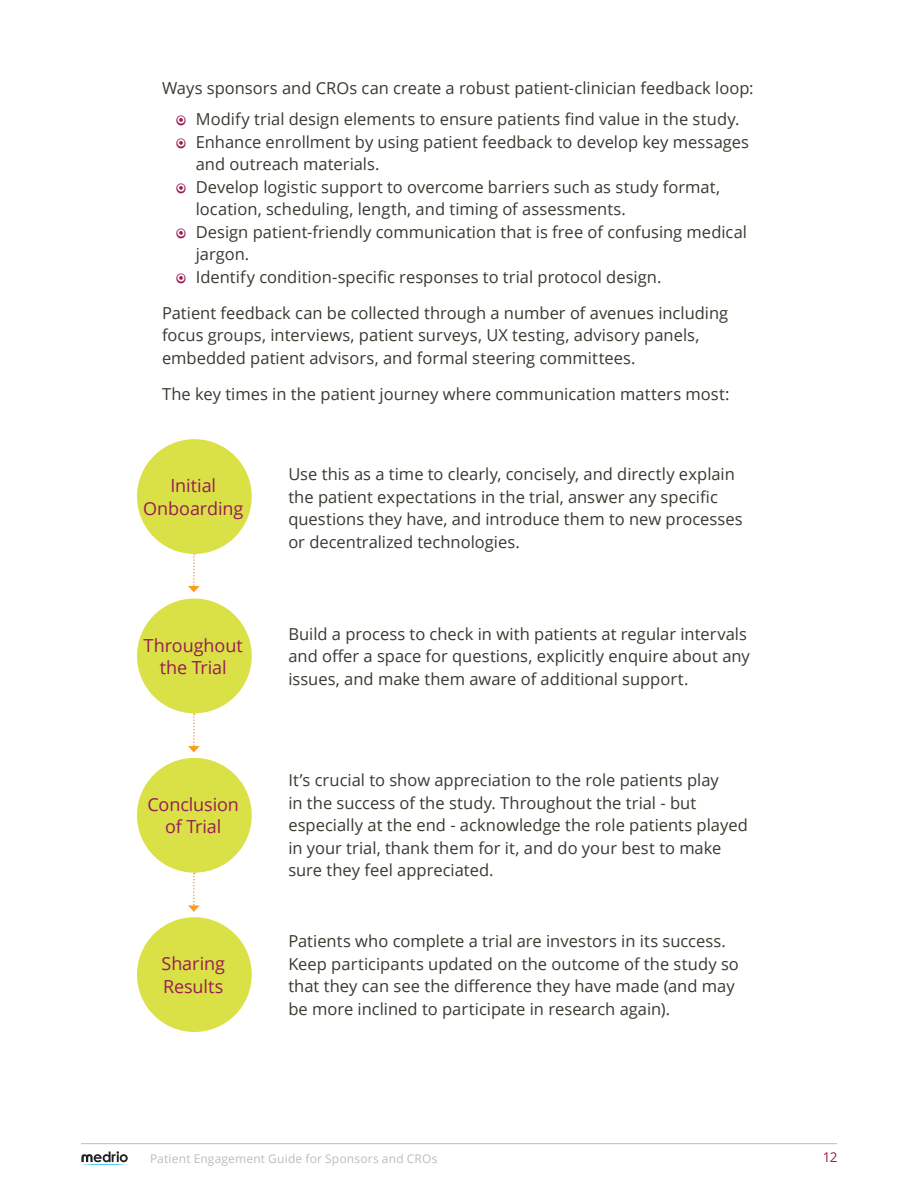
<style>
.page{position:relative;width:918px;height:1188px;background:#fff}
.page>*{position:absolute;margin:0;border:0;box-sizing:border-box;transform-origin:0 0}
.Body_Copy{font:18px/22.5px "Open Sans";letter-spacing:-.005em;color:#991b52;text-align:center}
.Body_Copy-2{font:16.5px/22.5px "Open Sans";color:#383a2f}
.t1{font:13.5px "Open Sans";color:#991b52}
.t2{font:12px "Open Sans";letter-spacing:.015em;color:#bebcbc}
</style>
<div class="page">
<hr style="left:81px;top:1143px;width:756px;height:1px;background:#bebcbc">
<svg style="left:81px;top:1151px;width:47px;height:14px"></svg>
<svg style="left:188px;top:554px;width:12px;height:38px"></svg>
<svg style="left:188px;top:713px;width:12px;height:39px"></svg>
<svg style="left:188px;top:873px;width:12px;height:39px"></svg>
<div style="left:137px;top:439px;width:115px;height:115px;background:#d9e146;border-radius:50%"></div>
<div style="left:137px;top:599px;width:115px;height:114px;background:#d9e146;border-radius:50%"></div>
<div style="left:137px;top:758px;width:115px;height:115px;background:#d9e146;border-radius:50%"></div>
<div style="left:137px;top:917px;width:115px;height:115px;background:#d9e146;border-radius:50%"></div>
<p class="Body_Copy-2" style="left:162px;top:76px;width:593px">Ways sponsors and CROs can create a robust patient-clinician feedback loop:</p>
<p class="Body_Copy-2" style="left:196px;top:107px;width:545px">Modify trial design elements to ensure patients find value in the study.</p>
<p class="Body_Copy-2" style="left:196px;top:130px;width:555px">Enhance enrollment by using patient feedback to develop key messages and outreach materials.</p>
<p class="Body_Copy-2" style="left:196px;top:175px;width:526px">Develop logistic support to overcome barriers such as study format, location, scheduling, length, and timing of assessments.</p>
<p class="Body_Copy-2" style="left:196px;top:220px;width:553px">Design patient-friendly communication that is free of confusing medical jargon.</p>
<p class="Body_Copy-2" style="left:196px;top:265px;width:467px">Identify condition-specific responses to trial protocol design.</p>
<p class="Body_Copy-2" style="left:162px;top:301px;width:568px">Patient feedback can be collected through a number of avenues including focus groups, interviews, patient surveys, UX testing, advisory panels, embedded patient advisors, and formal steering committees.</p>
<p class="Body_Copy-2" style="left:162px;top:382px;width:569px">The key times in the patient journey where communication matters most:</p>
<p class="Body_Copy" style="left:143px;top:474px;width:102px">Initial<br>Onboarding</p>
<p class="Body_Copy" style="left:144px;top:633px;width:101px">Throughout the Trial</p>
<p class="Body_Copy" style="left:147px;top:793px;width:93px">Conclusion of Trial</p>
<p class="Body_Copy" style="left:162px;top:952px;width:65px;text-align:left">Sharing<br>Results</p>
<p class="Body_Copy-2" style="left:288px;top:463px;width:456px">Use this as a time to clearly, concisely, and directly explain the patient expectations in the trial, answer any specific questions they have, and introduce them to new processes or decentralized technologies.</p>
<p class="Body_Copy-2" style="left:288px;top:622px;width:463px">Build a process to check in with patients at regular intervals and offer a space for questions, explicitly enquire about any issues, and make them aware of additional support.</p>
<p class="Body_Copy-2" style="left:288px;top:768px;width:461px">It’s crucial to show appreciation to the role patients play<br>in the success of the study. Throughout the trial - but especially at the end - acknowledge the role patients played in your trial, thank them for it, and do your best to make sure they feel appreciated.</p>
<p class="Body_Copy-2" style="left:288px;top:930px;width:452px">Patients who complete a trial are investors in its success.<br>Keep participants updated on the outcome of the study so that they can see the difference they have made (and may be more inclined to participate in research again).</p>
<p class="t2" style="left:150px;top:1150px;width:289px">Patient Engagement Guide for Sponsors and CROs</p>
<p class="t1" style="left:823px;top:1148px;width:16px">12</p>
</div>
